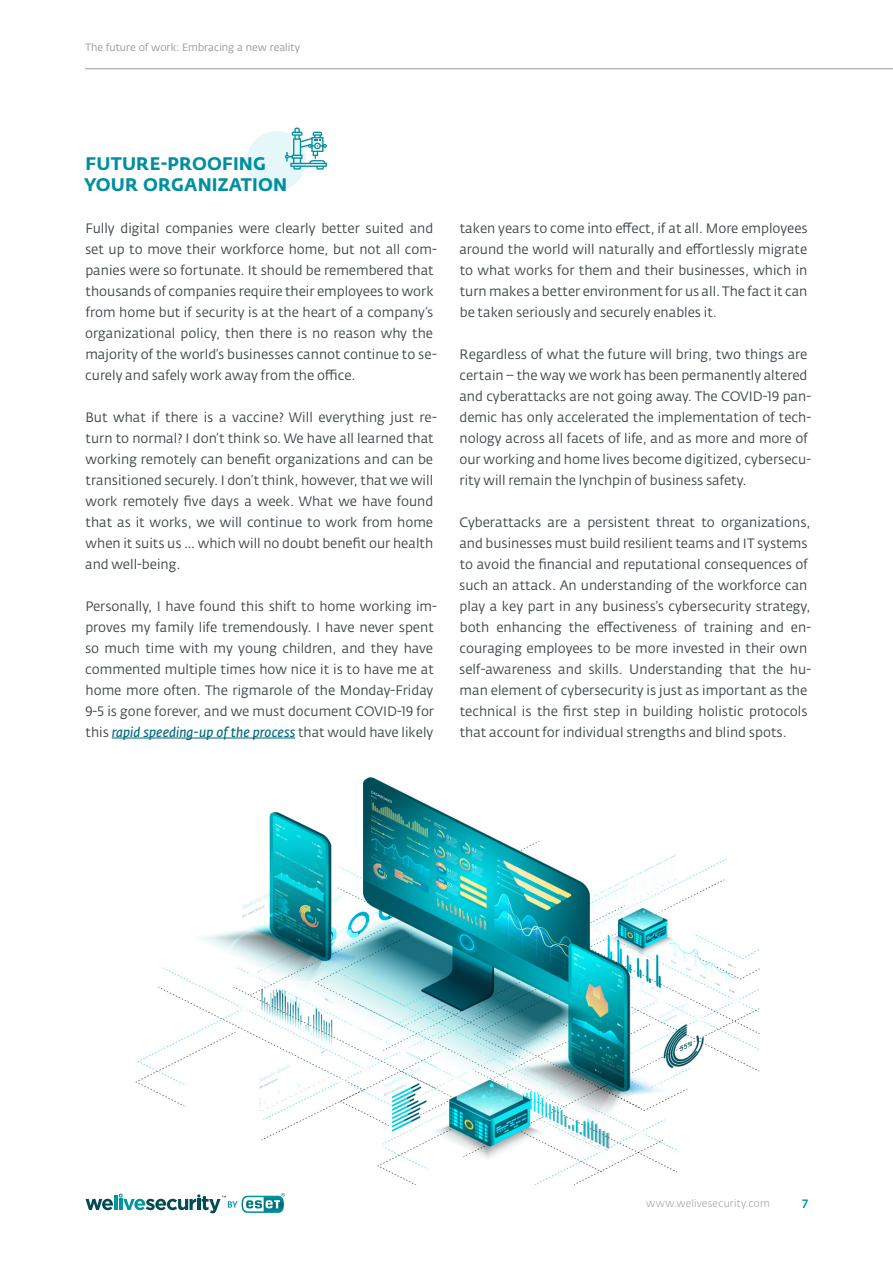
<style>
.page{position:relative;width:893px;height:1263px;background:#fff}
.page>*{position:absolute;margin:0;border:0;box-sizing:border-box;transform-origin:0 0}
.t1{font:700 18px/21px "Fedra Sans Alt Pro";letter-spacing:.01em;color:#008fa0}
.t2{font:13.5px/21px "Fedra Sans Alt Pro";color:#3d4548}
.t3{font:13.5px "Fedra Sans Alt Pro Demi Italic LF";letter-spacing:.005em;color:#00687c}
.t4{font:500 12px "Fedra Sans Alt Pro";color:#008fa0}
.t5{font:10.5px "Fedra Sans Alt Pro Book LF";color:#94999c}
.t6{font:10.5px "Fedra Sans Alt Pro Light LF";letter-spacing:.02em;color:#94999c}
.s1{font-family:"Fedra Sans Alt Pro";color:#3d4548}
</style>
<div class="page">
<img style="left:85px;top:737px;width:675px;height:477px">
<hr style="left:85px;top:68px;width:808px;height:1px;background:#94999c">
<svg style="left:86px;top:1199px;width:27px;height:11px"></svg>
<hr style="left:114px;top:1195px;width:3px;height:15px;background:#0096a1">
<svg style="left:119px;top:1193px;width:166px;height:20px"></svg>
<div style="left:247px;top:131px;width:59px;height:60px;background:#e6f7f9;border-radius:50%"></div>
<hr style="left:112px;top:738px;width:183px;height:1px;background:#00687c">
<svg style="left:285px;top:128px;width:42px;height:42px"></svg>
<p class="t5" style="left:85px;top:40px;width:216px">The future of work: Embracing a new reality</p>
<h1 class="t1" style="left:84px;top:153px;width:205px">FUTURE-PROOFING<br>YOUR ORGANIZATION</h1>
<p class="t2" style="left:85px;top:217px;width:353px">Fully digital companies were clearly better suited and set up to move their workforce home, but not all com&shy;panies were so fortunate. It should be remembered that thousands of companies require their employees to work from home but if security is at the heart of a company’s organizational policy, then there is no reason why the majority of the world’s businesses cannot continue to se&shy;curely and safely work away from the office.</p>
<p class="t2" style="left:85px;top:406px;width:353px">But what if there is a vaccine? Will everything just re&shy;turn to normal? I don’t think so. We have all learned that working remotely can benefit organizations and can be transitioned securely. I don’t think, however, that we will work remotely five days a week. What we have found that as it works, we will continue to work from home when it suits us … which will no doubt benefit our health and well-being.</p>
<p class="t2" style="left:85px;top:595px;width:353px">Personally, I have found this shift to home working im&shy;proves my family life tremendously. I have never spent so much time with my young children, and they have commented multiple times how nice it is to have me at home more often. The rigmarole of the Monday-Friday 9-5 is gone forever, and we must document COVID-19 for</p>
<p class="t3" style="left:86px;top:722px;width:349px"><span class="s1">this</span> rapid speeding-up of the process <span class="s1">that would have likely</span></p>
<p class="t2" style="left:459px;top:217px;width:350px;text-align:justify">taken years to come into effect, if at all. More employees around the world will naturally and effortlessly migrate to what works for them and their businesses, which in turn makes a better environment for us all. The fact it can be taken seriously and securely enables it.</p>
<p class="t2" style="left:459px;top:343px;width:353px">Regardless of what the future will bring, two things are certain – the way we work has been permanently altered and cyberattacks are not going away. The COVID-19 pan&shy;demic has only accelerated the implementation of tech&shy;nology across all facets of life, and as more and more of our working and home lives become digitized, cybersecu&shy;rity will remain the lynchpin of business safety.</p>
<p class="t2" style="left:459px;top:511px;width:353px">Cyberattacks are a persistent threat to organizations, and businesses must build resilient teams and IT systems to avoid the financial and reputational consequences of such an attack. An understanding of the workforce can play a key part in any business’s cybersecurity strategy, both enhancing the effectiveness of training and en&shy;couraging employees to be more invested in their own self-awareness and skills. Understanding that the hu&shy;man element of cybersecurity is just as important as the technical is the first step in building holistic protocols that account for individual strengths and blind spots.</p>
<p class="t6" style="left:646px;top:1197px;width:125px">www.welivesecurity.com</p>
<p class="t4" style="left:802px;top:1196px;width:7px">7</p>
</div>
